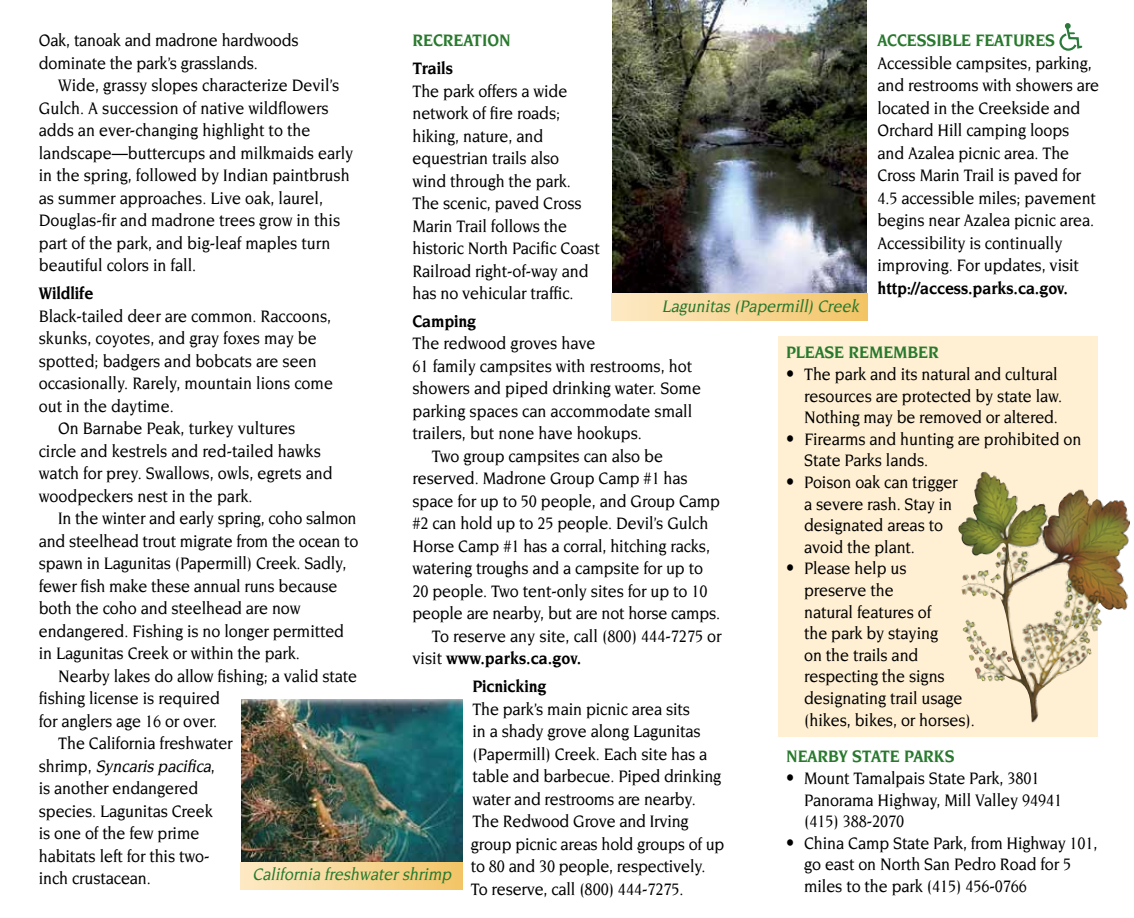
<style>
.page{position:relative;width:1134px;height:918px;background:#fff}
.page>*{position:absolute;margin:0;border:0;box-sizing:border-box;transform-origin:0 0}
.t1{font:500 18px/22.5px "Novarese";letter-spacing:-.005em;color:#000;scale:.9 1}
.t2{font:700 18px "Novarese";letter-spacing:-.005em;color:#000;scale:.9 1}
.t3{font:700 18px "Novarese";letter-spacing:-.005em;color:#28792d;scale:.9 1}
.t4{font:italic 500 18px "Novarese";color:#28792d;scale:.9 1}
.t5{font:italic 500 18px "Novarese";color:#000;scale:.9 1}
.s1{font-style:normal}
.s2{font-weight:500}
.s3{font-family:"Officina Sans Std";font-weight:400}
</style>
<div class="page">
<div style="left:778px;top:336px;width:319px;height:400px;background:#fff0d3"></div>
<svg style="left:1059px;top:23px;width:23px;height:28px"></svg>
<img style="left:612px;top:0;width:255px;height:293px">
<div style="left:612px;top:293px;width:255px;height:27px;background:linear-gradient(to right,#fdeac7,#f2c566)"></div>
<img style="left:242px;top:699px;width:220px;height:163px">
<div style="left:241px;top:862px;width:221px;height:27px;background:linear-gradient(to right,#fdeac7,#f2c568)"></div>
<img style="left:958px;top:472px;width:85px;height:250px">
<p class="t1" style="left:39px;top:29px;width:290px">Oak, tanoak and madrone hardwoods dominate the park’s grasslands.</p>
<p class="t1" style="left:39px;top:74px;width:351px;text-indent:19px">Wide, grassy slopes characterize Devil’s Gulch. A succession of native wildflowers adds an ever-changing highlight to the landscape—buttercups and milkmaids early in the spring, followed by Indian paintbrush as summer approaches. Live oak, laurel, Douglas-fir and madrone trees grow in this part of the park, and big-leaf maples turn beautiful colors in fall.</p>
<p class="t2" style="left:39px;top:283px;width:62px">Wildlife</p>
<p class="t1" style="left:39px;top:304px;width:326px">Black-tailed deer are common. Raccoons,</p>
<p class="t1" style="left:39px;top:327px;width:310px">skunks, coyotes, and gray foxes may be</p>
<p class="t1" style="left:39px;top:349px;width:310px">spotted; badgers and bobcats are seen</p>
<p class="t1" style="left:39px;top:372px;width:329px">occasionally. Rarely, mountain lions come</p>
<p class="t1" style="left:39px;top:394px;width:152px">out in the daytime.</p>
<p class="t1" style="left:58px;top:417px;width:265px">On Barnabe Peak, turkey vultures</p>
<p class="t1" style="left:39px;top:439px;width:315px">circle and kestrels and red-tailed hawks</p>
<p class="t1" style="left:39px;top:462px;width:328px">watch for prey. Swallows, owls, egrets and</p>
<p class="t1" style="left:39px;top:484px;width:239px">woodpeckers nest in the park.</p>
<p class="t1" style="left:58px;top:507px;width:333px">In the winter and early spring, coho salmon</p>
<p class="t1" style="left:39px;top:529px;width:357px">and steelhead trout migrate from the ocean to</p>
<p class="t1" style="left:39px;top:552px;width:343px">spawn in Lagunitas (Papermill) Creek. Sadly,</p>
<p class="t1" style="left:39px;top:574px;width:333px">fewer fish make these annual runs because</p>
<p class="t1" style="left:39px;top:597px;width:293px">both the coho and steelhead are now</p>
<p class="t1" style="left:39px;top:619px;width:341px">endangered. Fishing is no longer permitted</p>
<p class="t1" style="left:39px;top:642px;width:292px">in Lagunitas Creek or within the park.</p>
<p class="t1" style="left:58px;top:664px;width:334px">Nearby lakes do allow fishing; a valid state</p>
<p class="t1" style="left:39px;top:687px;width:203px">fishing license is required</p>
<p class="t1" style="left:39px;top:709px;width:200px">for anglers age 16 or over.</p>
<p class="t1" style="left:58px;top:732px;width:195px">The California freshwater</p>
<p class="t5" style="left:39px;top:756px;width:197px"><span class="s1">s h r i m p ,</span> Syncaris pacifica<span class="s1">,</span></p>
<p class="t1" style="left:39px;top:777px;width:179px">is another endangered</p>
<p class="t1" style="left:39px;top:799px;width:195px">species. Lagunitas Creek</p>
<p class="t1" style="left:39px;top:822px;width:180px">is one of the few prime</p>
<p class="t1" style="left:39px;top:844px;width:191px">habitats left for this two-</p>
<p class="t1" style="left:39px;top:867px;width:126px">inch crustacean.</p>
<p class="t3" style="left:412px;top:30px;width:111px">RECREATION</p>
<p class="t2" style="left:412px;top:58px;width:46px">Trails</p>
<p class="t1" style="left:412px;top:79px;width:210px">The park offers a wide network of fire roads; hiking, nature, and equestrian trails also<br>wind through the park.<br>The scenic, paved Cross<br>Marin Trail follows the historic North Pacific Coast<br>Railroad right-of-way and has no vehicular traffic.</p>
<p class="t2" style="left:412px;top:311px;width:72px">Camping</p>
<p class="t1" style="left:412px;top:332px;width:205px">The redwood groves have</p>
<p class="t1" style="left:412px;top:355px;width:312px">61 family campsites with restrooms, hot</p>
<p class="t1" style="left:412px;top:377px;width:322px">showers and piped drinking water. Some</p>
<p class="t1" style="left:412px;top:400px;width:312px">parking spaces can accommodate small</p>
<p class="t1" style="left:412px;top:422px;width:257px">trailers, but none have hookups.</p>
<p class="t1" style="left:432px;top:445px;width:258px">Two group campsites can also be</p>
<p class="t1" style="left:412px;top:467px;width:307px">reserved. Madrone Group Camp #1 has</p>
<p class="t1" style="left:412px;top:490px;width:343px">space for up to 50 people, and Group Camp</p>
<p class="t1" style="left:412px;top:512px;width:330px">#2 can hold up to 25 people. Devil’s Gulch</p>
<p class="t1" style="left:412px;top:535px;width:332px">Horse Camp #1 has a corral, hitching racks,</p>
<p class="t1" style="left:412px;top:557px;width:324px">watering troughs and a campsite for up to</p>
<p class="t1" style="left:412px;top:580px;width:329px">20 people. Two tent-only sites for up to 10</p>
<p class="t1" style="left:412px;top:602px;width:343px">people are nearby, but are not horse camps.</p>
<p class="t1" style="left:432px;top:625px;width:324px">To reserve any site, call (800) 444-7275 or</p>
<p class="t2" style="left:412px;top:648px;width:189px"><span class="s2">visit</span> www.parks.ca.gov.</p>
<p class="t2" style="left:472px;top:676px;width:84px">Picnicking</p>
<p class="t1" style="left:471px;top:698px;width:283px">The park’s main picnic area sits<br>in a shady grove along Lagunitas (Papermill) Creek. Each site has a table and barbecue. Piped drinking water and restrooms are nearby.<br>The Redwood Grove and Irving group picnic areas hold groups of up to 80 and 30 people, respectively.<br>To reserve, call (800) 444-7275.</p>
<p class="t3" style="left:877px;top:30px;width:199px">ACCESSIBLe FEATURES</p>
<p class="t1" style="left:877px;top:52px;width:248px">Accessible campsites, parking, and restrooms with showers are located in the Creekside and<br>Orchard Hill camping loops and Azalea picnic area. The<br>Cross Marin Trail is paved for<br>4.5 accessible miles; pavement begins near Azalea picnic area.<br>Accessibility is continually improving. For updates, visit</p>
<p class="t2" style="left:877px;top:278px;width:213px">http://access.parks.ca.gov.</p>
<p class="t4" style="left:662px;top:296px;width:224px">Lagunitas (Papermill)Creek</p>
<p class="t3" style="left:786px;top:342px;width:171px">PLEASE REMEMBER</p>
<p class="t1" style="left:804px;top:363px;width:288px;line-height:21.6px;text-indent:-18px"><span class="s3">•</span> The park and its natural and cultural resources are protected by state law.<br>Nothing may be removed or altered.</p>
<p class="t1" style="left:804px;top:428px;width:310px;line-height:21.6px;text-indent:-18px"><span class="s3">•</span> Firearms and hunting are prohibited on<br>State Parks lands.</p>
<p class="t1" style="left:804px;top:471px;width:172px;line-height:21.6px;text-indent:-18px"><span class="s3">•</span> Poison oak can trigger a severe rash. Stay in designated areas to avoid the plant.</p>
<p class="t1" style="left:804px;top:558px;width:191px;line-height:21.6px;text-indent:-18px"><span class="s3">•</span> Please help us<br>preserve the<br>natural features of<br>the park by staying<br>on the trails and respecting the signs designating trail usage (hikes, bikes, or horses).</p>
<p class="t3" style="left:786px;top:746px;width:189px">NEARBY STATE PARKS</p>
<p class="t1" style="left:804px;top:767px;width:288px;line-height:21.6px;text-indent:-18px"><span class="s3">•</span> Mount Tamalpais State Park, 3801<br>Panorama Highway, Mill Valley 94941 (415) 388-2070</p>
<p class="t1" style="left:804px;top:832px;width:327px;line-height:21.6px;text-indent:-18px"><span class="s3">•</span> China Camp State Park, from Highway 101, go east on North San Pedro Road for 5 miles to the park (415) 456-0766</p>
<p class="t4" style="left:253px;top:864px;width:226px">California freshwatershrimp</p>
</div>
